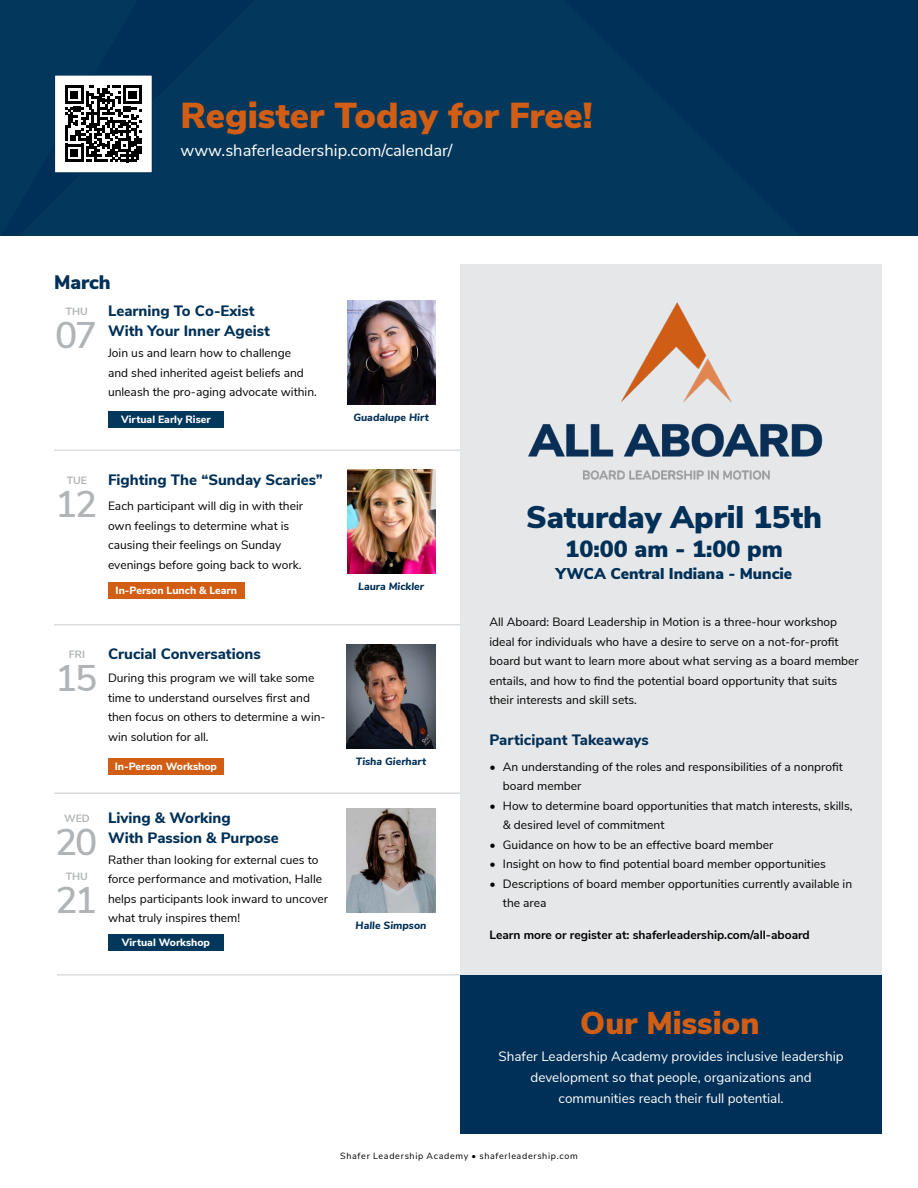
<style>
.page{position:relative;width:918px;height:1188px;background:#fff}
.page>*{position:absolute;margin:0;border:0;box-sizing:border-box;transform-origin:0 0}
.t1{font:600 37.05px/57.6px "Nunito Sans";letter-spacing:-.06em;color:#b1b4b6}
.t2{font:900 36px "Nunito Sans";color:#d15e14}
.t3{font:900 31.5px "Nunito Sans";color:#d15e14}
.t4{font:900 31.2px "Nunito Sans";color:#003057}
.t5{font:900 23.4px "Nunito Sans";color:#003057}
.t6{font:900 19.5px "Nunito Sans";color:#003057}
.t7{font:16.5px "Nunito Sans";color:#fff}
.t8{font:900 15.6px "Nunito Sans";color:#003057}
.t9{font:800 15px/19.5px "Nunito Sans";color:#003057}
.t10{font:13.5px/21px "Nunito Sans";color:#fff;text-align:center}
.t11{font:12px/19.5px "Nunito Sans";color:#000}
.t12{font:700 12px "Nunito Sans";color:#000}
.t13{font:800 10.5px "Nunito Sans";color:#fff}
.t14{font:italic 800 10.5px "Nunito Sans";color:#003057}
.t15{font:700 10.5px "Nunito Sans";color:#b1b4b6}
.t16{font:9px "Nunito Sans";letter-spacing:.075em;color:#000}
.s1{font-weight:700;font-size:10.5px;color:#b1b4b6}
</style>
<div class="page">
<div style="left:0;top:0;width:918px;height:377px;background:#03385c"></div>
<div style="left:0;top:237px;width:918px;height:600px;background:#fff"></div>
<div style="left:460px;top:265px;width:422px;height:870px;background:#e6e7e8"></div>
<div style="left:55px;top:75px;width:97px;height:98px;background:#fff"></div>
<svg style="left:0;top:85px;width:142px;height:152px"></svg>
<div style="left:54px;top:75px;width:99px;height:98px;border:1px solid #003057"></div>
<div style="left:108px;top:411px;width:116px;height:16px;background:#03385c"></div>
<img style="left:347px;top:470px;width:89px;height:104px">
<img style="left:347px;top:300px;width:89px;height:104px">
<div style="left:108px;top:758px;width:116px;height:16px;background:#d15e14"></div>
<img style="left:347px;top:644px;width:88px;height:104px">
<div style="left:108px;top:934px;width:116px;height:17px;background:#03385c"></div>
<img style="left:347px;top:808px;width:88px;height:104px">
<hr style="left:54px;top:792px;width:406px;height:2px;background:#dcddde">
<hr style="left:54px;top:624px;width:406px;height:1px;background:#dcddde">
<hr style="left:57px;top:974px;width:403px;height:2px;background:#dcddde">
<hr style="left:54px;top:449px;width:406px;height:2px;background:#dcddde">
<div style="left:108px;top:582px;width:137px;height:16px;background:#d15e14"></div>
<div style="left:459px;top:1132px;width:459px;height:56px;background:#fff"></div>
<img style="left:528px;top:302px;width:295px;height:178px">
<div style="left:460px;top:976px;width:422px;height:158px;background:#003057"></div>
<h2 class="t2" style="left:180px;top:89px;width:414px">Register Today for Free!</h2>
<h3 class="t7" style="left:180px;top:138px;width:274px">www.shaferleadership.com/calendar/</h3>
<h3 class="t6" style="left:54px;top:267px;width:58px">March</h3>
<p class="t9" style="left:108px;top:301px;width:163px">Learning To Co-Exist<br>With Your Inner Ageist</p>
<p class="t15" style="left:66px;top:304px;width:24px">THU</p>
<h1 class="t1" style="left:55px;top:304px;width:43px">07</h1>
<p class="t11" style="left:108px;top:343px;width:211px">Join us and learn how to challenge<br>and shed inherited ageist beliefs and unleash the pro-aging advocate within.</p>
<p class="t13" style="left:121px;top:412px;width:91px">Virtual Early Riser</p>
<p class="t15" style="left:67px;top:472px;width:22px">TUE</p>
<h1 class="t1" style="left:55px;top:473px;width:44px">12</h1>
<p class="t9" style="left:108px;top:469px;width:216px">Fighting The “Sunday Scaries”</p>
<p class="t11" style="left:108px;top:495px;width:197px">Each participant will dig in with their own feelings to determine what is causing their feelings on Sunday evenings before going back to work.</p>
<p class="t13" style="left:116px;top:582px;width:123px">In-Person Lunch &amp; Learn</p>
<p class="t15" style="left:69px;top:647px;width:18px">FRI</p>
<h1 class="t1" style="left:55px;top:647px;width:44px">15</h1>
<p class="t9" style="left:108px;top:644px;width:154px">Crucial Conversations</p>
<p class="t11" style="left:108px;top:667px;width:219px">During this program we will take some time to understand ourselves first and then focus on others to determine a win&shy;win solution for all.</p>
<p class="t13" style="left:115px;top:759px;width:104px">In-Person Workshop</p>
<p class="t9" style="left:108px;top:808px;width:172px;text-indent:-44px"><span class="s1">WED</span> Living &amp; Working<br>With Passion &amp; Purpose</p>
<h1 class="t1" style="left:55px;top:811px;width:44px">20<br>21</h1>
<p class="t11" style="left:108px;top:849px;width:222px">Rather than looking for external cues to force performance and motivation, Halle helps participants look inward to uncover what truly inspires them!</p>
<p class="t15" style="left:66px;top:868px;width:24px">THU</p>
<p class="t13" style="left:122px;top:935px;width:90px">Virtual Workshop</p>
<p class="t14" style="left:353px;top:409px;width:77px">Guadalupe Hirt</p>
<p class="t14" style="left:358px;top:579px;width:68px">Laura Mickler</p>
<p class="t14" style="left:356px;top:754px;width:72px">Tisha Gierhart</p>
<p class="t14" style="left:356px;top:917px;width:72px">Halle Simpson</p>
<h3 class="t4" style="left:526px;top:495px;width:298px">Saturday April 15th</h3>
<h3 class="t5" style="left:565px;top:532px;width:219px">10:00 am - 1:00 pm</h3>
<h3 class="t8" style="left:556px;top:563px;width:238px">YWCA Central Indiana - Muncie</h3>
<p class="t11" style="left:489px;top:611px;width:371px">All Aboard: Board Leadership in Motion is a three-hour workshop ideal for individuals who have a desire to serve on a not-for-profit board but want to learn more about what serving as a board member entails, and how to find the potential board opportunity that suits their interests and skill sets.</p>
<p class="t9" style="left:489px;top:729px;width:161px">Participant Takeaways</p>
<p class="t11" style="left:503px;top:756px;width:341px;text-indent:-14px">• An understanding of the roles and responsibilities of a nonprofit board member</p>
<p class="t11" style="left:503px;top:795px;width:351px;text-indent:-14px">• How to determine board opportunities that match interests, skills, &amp; desired level of commitment</p>
<p class="t11" style="left:489px;top:834px;width:285px">• Guidance on how to be an effective board member</p>
<p class="t11" style="left:489px;top:854px;width:338px">• Insight on how to find potential board member opportunities</p>
<p class="t11" style="left:503px;top:873px;width:351px;text-indent:-14px">• Descriptions of board member opportunities currently available in the area</p>
<p class="t12" style="left:489px;top:926px;width:322px">Learn more or register at: shaferleadership.com/all-aboard</p>
<h3 class="t3" style="left:580px;top:999px;width:181px">Our Mission</h3>
<p class="t10" style="left:499px;top:1045px;width:347px">Shafer Leadership Academy provides inclusive leadership development so that people, organizations and communities reach their full potential.</p>
<p class="t16" style="left:340px;top:1149px;width:239px">Shafer Leadership Academy • shaferleadership.com</p>
</div>
